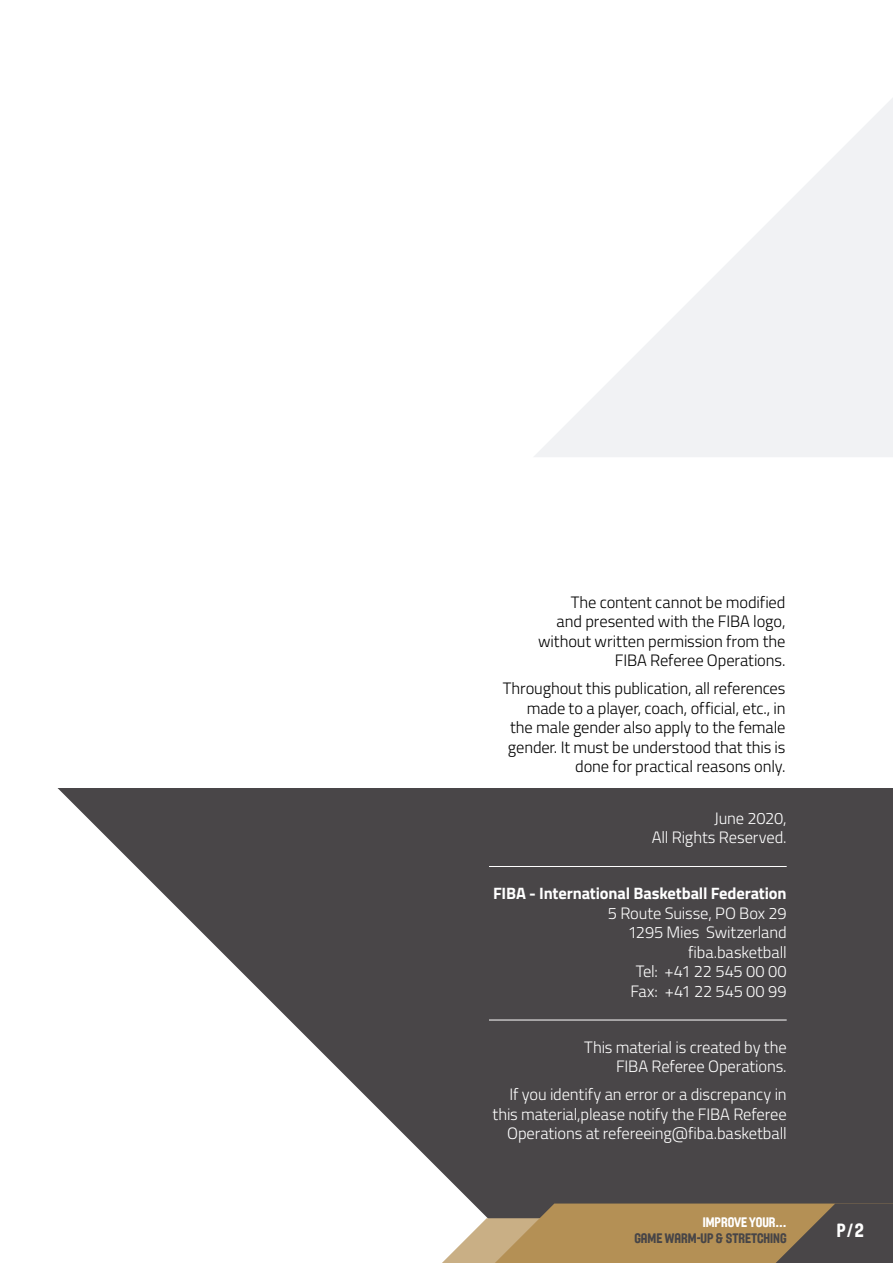
<style>
.page{position:relative;width:893px;height:1263px;background:#fff}
.page>*{position:absolute;margin:0;border:0;box-sizing:border-box;transform-origin:0 0}
.t1{font:18.75px "Fiba";color:#fff}
.t2{font:300 16.5px/19.5px "Titillium";letter-spacing:-.01em;color:#000;text-align:right}
.t3{font:300 16.5px/19.5px "Titillium";letter-spacing:-.01em;color:#fff;text-align:right}
.t4{font:700 16.5px "Titillium";letter-spacing:-.01em;color:#fff}
.t5{font:13.5px "Fiba";color:#474547}
.t6{font:13.5px "Fiba";color:#fff}
</style>
<div class="page">
<div style="left:0;top:788px;width:893px;height:475px;background:#494648"></div>
<svg style="left:0;top:788px;width:554px;height:475px;fill:#fff"></svg>
<svg style="left:421px;top:1203px;width:472px;height:60px"></svg>
<svg style="left:534px;top:98px;width:359px;height:359px;fill:#f1f2f4"></svg>
<hr style="left:489px;top:866px;width:298px;height:1px;background:#fff">
<hr style="left:489px;top:1020px;width:298px;height:1px;background:#fff">
<p class="t2" style="left:538px;top:591px;width:249px">The content cannot be modified<br>and presented with the FIBA logo, without written permission from the<br>FIBA Referee Operations.</p>
<p class="t2" style="left:503px;top:678px;width:284px">Throughout this publication, all references made to a player, coach, official, etc., in the male gender also apply to the female gender. It must be understood that this is done for practical reasons only.</p>
<p class="t3" style="left:652px;top:807px;width:136px">June 2020,<br>All Rights Reserved.</p>
<p class="t4" style="left:493px;top:881px;width:295px">FIBA - International Basketball Federation</p>
<p class="t3" style="left:608px;top:902px;width:180px">5 Route Suisse, PO Box 29<br>1295 Mies Switzerland fiba.basketball<br>Tel: +41 22 545 00 00<br>Fax: +41 22 545 00 99</p>
<p class="t3" style="left:584px;top:1036px;width:204px">This material is created by the<br>FIBA Referee Operations.</p>
<p class="t3" style="left:493px;top:1084px;width:296px">If you identify an error or a discrepancy in this material,please notify the FIBA Referee<br>Operations at refereeing@fiba.basketball</p>
<p class="t6" style="left:703px;top:1213px;width:85px">IMPROVE YOUR...</p>
<p class="t5" style="left:634px;top:1230px;width:154px">GAME WARM-UP &amp; STRETCHING</p>
<p class="t1" style="left:837px;top:1218px;width:28px">P / 2</p>
</div>
